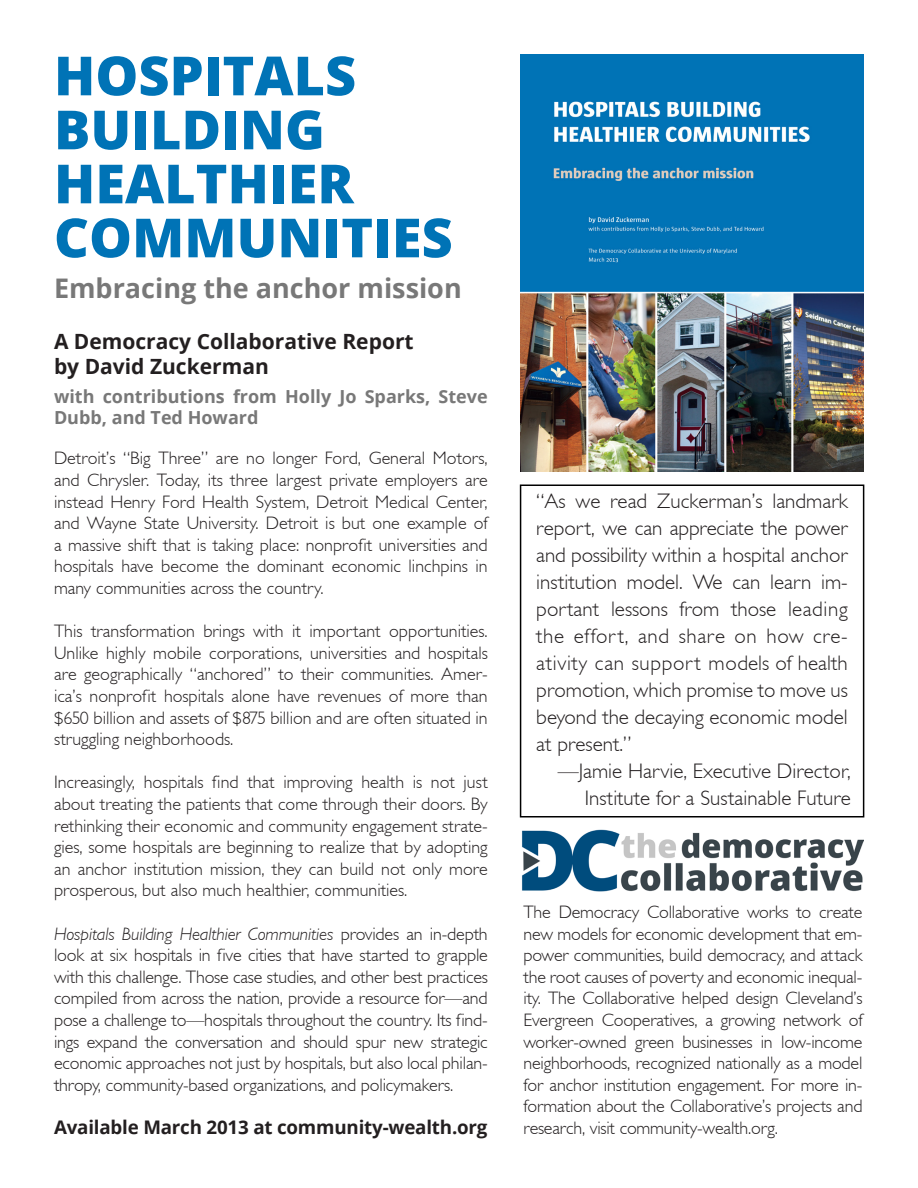
<style>
.page{position:relative;width:918px;height:1188px;background:#fff}
.page>*{position:absolute;margin:0;border:0;box-sizing:border-box;transform-origin:0 0}
.t1{font:800 54px "Open Sans";color:#0073b6}
.t2{font:700 27px "Open Sans";color:#787878}
.t3{font:21px/27px "Garrison Light Sans";color:#231f20;text-align:justify}
.t4{font:700 21px "Open Sans";color:#231f20}
.t5{font:700 18.75px "Open Sans";letter-spacing:-.01em;color:#231f20}
.t6{font:18px/21.6px "Garrison Light Sans";color:#231f20;text-align:justify}
.t7{font:700 18px/21px "Open Sans";color:#787878}
.s1{font-family:"Garrison Light Sans ITALIC"}
</style>
<div class="page">
<div style="left:520px;top:484px;width:344px;height:334px;border:2px solid #000"></div>
<img style="left:520px;top:54px;width:344px;height:417px">
<img style="left:522px;top:829px;width:342px;height:63px">
<p class="t1" style="left:54px;top:35px;width:304px">HOSPITALS</p>
<p class="t1" style="left:54px;top:89px;width:272px">BUILDING</p>
<p class="t1" style="left:54px;top:143px;width:301px">HEALTHIER</p>
<p class="t1" style="left:54px;top:197px;width:400px">COMMUNITIES</p>
<p class="t2" style="left:54px;top:269px;width:409px">Embracing the anchor mission</p>
<p class="t4" style="left:54px;top:326px;width:361px">A Democracy Collaborative Report</p>
<p class="t4" style="left:54px;top:352px;width:216px">by David Zuckerman</p>
<p class="t7" style="left:54px;top:385px;width:435px">with contributions from Holly Jo Sparks, Steve<br>Dubb, and Ted Howard</p>
<p class="t6" style="left:54px;top:448px;width:435px">Detroit’s “Big Three” are no longer Ford, General Motors, and Chrysler. Today, its three largest private employers are instead Henry Ford Health System, Detroit Medical Center, and Wayne State University. Detroit is but one example of a massive shift that is taking place: nonprofit universities and hospitals have become the dominant economic linchpins in many communities across the country.</p>
<p class="t6" style="left:54px;top:621px;width:435px">This transformation brings with it important opportunities.<br>Unlike highly mobile corporations, universities and hospitals are geographically “anchored” to their communities. Amer&shy;ica’s nonprofit hospitals alone have revenues of more than $650 billion and assets of $875 billion and are often situated in struggling neighborhoods.</p>
<p class="t6" style="left:54px;top:772px;width:435px">Increasingly, hospitals find that improving health is not just about treating the patients that come through their doors. By rethinking their economic and community engagement strate&shy;gies, some hospitals are beginning to realize that by adopting an anchor institution mission, they can build not only more prosperous, but also much healthier, communities.</p>
<p class="t6" style="left:54px;top:923px;width:435px"><span class="s1">Hospitals Building Healthier Communities</span> provides an in-depth look at six hospitals in five cities that have started to grapple with this challenge. Those case studies, and other best practices compiled from across the nation, provide a resource for—and pose a challenge to—hospitals throughout the country. Its find&shy;ings expand the conversation and should spur new strategic economic approaches not just by hospitals, but also local philan&shy;thropy, community-based organizations, and policymakers.</p>
<p class="t5" style="left:54px;top:1114px;width:435px">Available March 2013 at community-wealth.org</p>
<p class="t3" style="left:536px;top:488px;width:313px">“As we read Zuckerman’s landmark report, we can appreciate the power and possibility within a hospital anchor institution model. We can learn im&shy;portant lessons from those leading the effort, and share on how cre&shy;ativity can support models of health promotion, which promise to move us beyond the decaying economic model at present.”</p>
<p class="t3" style="left:558px;top:758px;width:295px">—Jamie Harvie, Executive Director,</p>
<p class="t3" style="left:585px;top:785px;width:268px">Institute for a Sustainable Future</p>
<p class="t6" style="left:524px;top:901px;width:341px">The Democracy Collaborative works to create new models for economic development that em&shy;power communities, build democracy, and attack the root causes of poverty and economic inequal&shy;ity. The Collaborative helped design Cleveland’s Evergreen Cooperatives, a growing network of worker-owned green businesses in low-income neighborhoods, recognized nationally as a model for anchor institution engagement. For more in&shy;formation about the Collaborative’s projects and research, visit community-wealth.org.</p>
</div>
